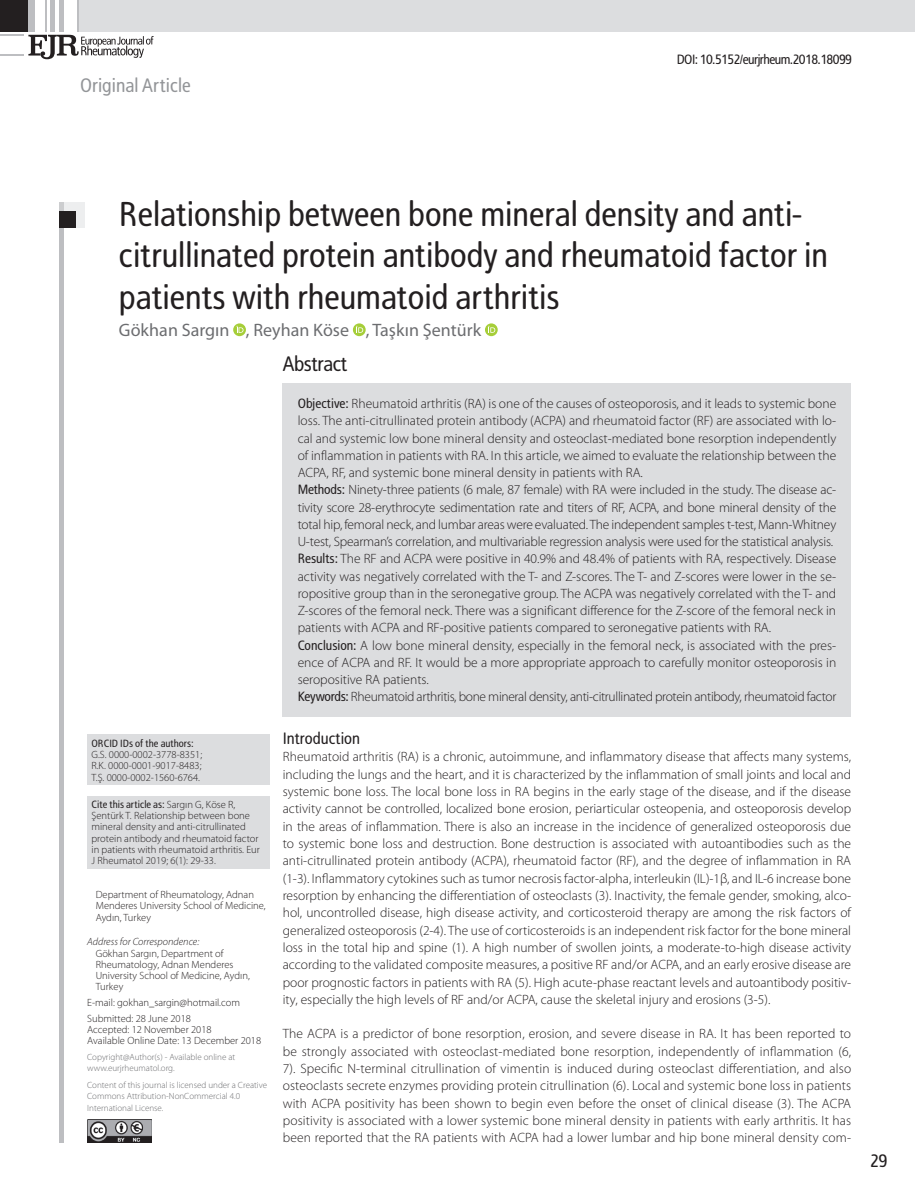
<style>
.page{position:relative;width:915px;height:1191px;background:#fff}
.page>*{position:absolute;margin:0;border:0;box-sizing:border-box;transform-origin:0 0}
.t1{font:34.5px/41.4px "Rotokas";color:#231f20}
.t2{font:21px "Rotokas";letter-spacing:-.02em;color:#231f20}
.t3{font:19.5px "Rotokas";color:#939598}
.t4{font:18px "Myriad Pro";color:#6c6d70}
.t5{font:18px "Rotokas";color:#231f20}
.t6{font:16.5px "Rotokas";color:#231f20}
.t7{font:300 13.5px/17.2px "Myriad Pro";color:#231f20;text-align:justify}
.t8{font:300 13.5px "Myriad Pro";letter-spacing:-.025em;color:#231f20}
.t9{font:13.5px "Rotokas";letter-spacing:-.04em;color:#231f20}
.t10{font:300 10.5px/11.2px "Myriad Pro";color:#231f20}
.t11{font:italic 300 10.5px "Myriad Pro";color:#231f20}
.t12{font:10.5px "Rotokas";color:#231f20}
.t13{font:300 9px/11.2px "Myriad Pro";color:#6c6d70}
.s1{font-family:"Rotokas";font-weight:400}
</style>
<div class="page">
<div style="left:78px;top:0;width:836px;height:31px;background:#dcdddf"></div>
<hr style="left:78px;top:0;width:1px;height:31px;background:#bdbec1">
<div style="left:0;top:0;width:31px;height:31px;background:#231f20"></div>
<div style="left:28px;top:0;width:7px;height:31px;background:#bdbec1"></div>
<hr style="left:45px;top:0;width:2px;height:31px;background:#bdbec1">
<div style="left:50px;top:0;width:5px;height:31px;background:#bdbec1"></div>
<div style="left:59px;top:0;width:5px;height:31px;background:#bdbec1"></div>
<svg style="left:0;top:35px;width:154px;height:24px"></svg>
<svg style="left:233px;top:323px;width:13px;height:13px"></svg>
<svg style="left:236px;top:326px;width:7px;height:7px"></svg>
<svg style="left:353px;top:323px;width:12px;height:13px"></svg>
<svg style="left:356px;top:326px;width:7px;height:7px"></svg>
<svg style="left:485px;top:323px;width:12px;height:13px"></svg>
<svg style="left:488px;top:326px;width:7px;height:7px"></svg>
<div style="left:59px;top:202px;width:5px;height:940px;background:#bdbec1"></div>
<svg style="left:59px;top:202px;width:26px;height:26px"></svg>
<div style="left:59px;top:211px;width:17px;height:17px;background:#231f20"></div>
<div style="left:283px;top:383px;width:567px;height:333px;background:#dcdddf"></div>
<div style="left:87px;top:795px;width:182px;height:73px;background:#dcdddf"></div>
<div style="left:87px;top:735px;width:182px;height:50px;background:#dcdddf"></div>
<img style="left:87px;top:1119px;width:65px;height:23px">
<p class="t3" style="left:80px;top:73px;width:112px">Original Article</p>
<p class="t9" style="left:676px;top:51px;width:177px">DOI: 10.5152/eurjrheum.2018.18099</p>
<p class="t1" style="left:119px;top:192px;width:710px">Relationship between bone mineral density and anti&shy;citrullinated protein antibody and rheumatoid factor in patients with rheumatoid arthritis</p>
<p class="t4" style="left:119px;top:319px;width:363px">Gökhan Sargın , Reyhan Köse , Taşkın Şentürk</p>
<p class="t12" style="left:91px;top:737px;width:104px">ORCID IDs of the authors:</p>
<p class="t10" style="left:91px;top:749px;width:112px;text-align:justify">G.S. 0000-0002-3778-8351; R.K. 0000-0001-9017-8483; T.Ş. 0000-0002-1560-6764.</p>
<p class="t10" style="left:91px;top:798px;width:170px"><span class="s1">Cite this article as:</span> Sargın G, Köse R, Şentürk T. Relationship between bone mineral density and anti-citrullinated protein antibody and rheumatoid factor in patients with rheumatoid arthritis. Eur J Rheumatol 2019; 6(1): 29-33.</p>
<p class="t10" style="left:96px;top:889px;width:171px">Department of Rheumatology, Adnan<br>Menderes University School of Medicine,<br>Aydın, Turkey</p>
<p class="t11" style="left:87px;top:935px;width:114px">Address for Correspondence:</p>
<p class="t10" style="left:96px;top:947px;width:155px">Gökhan Sargın, Department of<br>Rheumatology, Adnan Menderes<br>University School of Medicine, Aydın,<br>Turkey</p>
<p class="t10" style="left:87px;top:997px;width:154px">E-mail: gokhan_sargin@hotmail.com</p>
<p class="t10" style="left:87px;top:1012px;width:105px">Submitted: 28 June 2018</p>
<p class="t10" style="left:87px;top:1024px;width:126px">Accepted: 12 November 2018</p>
<p class="t10" style="left:87px;top:1035px;width:175px">Available Online Date: 13 December 2018</p>
<p class="t13" style="left:87px;top:1051px;width:149px">Copyright@Author(s) - Available online at</p>
<p class="t13" style="left:87px;top:1062px;width:89px">www.eurjrheumatol.org.</p>
<p class="t13" style="left:87px;top:1079px;width:181px">Content of this journal is licensed under a Creative<br>Commons Attribution-NonCommercial 4.0<br>International License.</p>
<p class="t2" style="left:283px;top:350px;width:66px">Abstract</p>
<p class="t7" style="left:297px;top:395px;width:540px"><span class="s1">Objective:</span> Rheumatoid arthritis (RA) is one of the causes of osteoporosis, and it leads to systemic bone loss. The anti-citrullinated protein antibody (ACPA) and rheumatoid factor (RF) are associated with lo&shy;cal and systemic low bone mineral density and osteoclast-mediated bone resorption independently of inflammation in patients with RA. In this article, we aimed to evaluate the relationship between the ACPA, RF, and systemic bone mineral density in patients with RA.</p>
<p class="t7" style="left:297px;top:481px;width:540px"><span class="s1">Methods:</span> Ninety-three patients (6 male, 87 female) with RA were included in the study. The disease ac&shy;tivity score 28-erythrocyte sedimentation rate and titers of RF, ACPA, and bone mineral density of the total hip, femoral neck, and lumbar areas were evaluated. The independent samples t-test, Mann-Whitney U-test, Spearman’s correlation, and multivariable regression analysis were used for the statistical analysis.</p>
<p class="t7" style="left:297px;top:550px;width:540px"><span class="s1">Results:</span> The RF and ACPA were positive in 40.9% and 48.4% of patients with RA, respectively. Disease activity was negatively correlated with the T- and Z-scores. The T- and Z-scores were lower in the se&shy;ropositive group than in the seronegative group. The ACPA was negatively correlated with the T- and Z-scores of the femoral neck. There was a significant difference for the Z-score of the femoral neck in patients with ACPA and RF-positive patients compared to seronegative patients with RA.</p>
<p class="t7" style="left:297px;top:636px;width:540px"><span class="s1">Conclusion:</span> A low bone mineral density, especially in the femoral neck, is associated with the pres&shy;ence of ACPA and RF. It would be a more appropriate approach to carefully monitor osteoporosis in seropositive RA patients.</p>
<p class="t8" style="left:297px;top:689px;width:540px"><span class="s1">Keywords:</span> Rheumatoid arthritis, bone mineral density, anti-citrullinated protein antibody, rheumatoid factor</p>
<p class="t6" style="left:283px;top:728px;width:79px">Introduction</p>
<p class="t7" style="left:283px;top:748px;width:569px">Rheumatoid arthritis (RA) is a chronic, autoimmune, and inflammatory disease that affects many systems, including the lungs and the heart, and it is characterized by the inflammation of small joints and local and systemic bone loss. The local bone loss in RA begins in the early stage of the disease, and if the disease activity cannot be controlled, localized bone erosion, periarticular osteopenia, and osteoporosis develop in the areas of inflammation. There is also an increase in the incidence of generalized osteoporosis due to systemic bone loss and destruction. Bone destruction is associated with autoantibodies such as the anti-citrullinated protein antibody (ACPA), rheumatoid factor (RF), and the degree of inflammation in RA (1-3). Inflammatory cytokines such as tumor necrosis factor-alpha, interleukin (IL)-1β, and IL-6 increase bone resorption by enhancing the differentiation of osteoclasts (3). Inactivity, the female gender, smoking, alco&shy;hol, uncontrolled disease, high disease activity, and corticosteroid therapy are among the risk factors of generalized osteoporosis (2-4). The use of corticosteroids is an independent risk factor for the bone mineral loss in the total hip and spine (1). A high number of swollen joints, a moderate-to-high disease activity according to the validated composite measures, a positive RF and/or ACPA, and an early erosive disease are poor prognostic factors in patients with RA (5). High acute-phase reactant levels and autoantibody positiv&shy;ity, especially the high levels of RF and/or ACPA, cause the skeletal injury and erosions (3-5).</p>
<p class="t7" style="left:283px;top:1025px;width:569px">The ACPA is a predictor of bone resorption, erosion, and severe disease in RA. It has been reported to be strongly associated with osteoclast-mediated bone resorption, independently of inflammation (6, 7). Specific N-terminal citrullination of vimentin is induced during osteoclast differentiation, and also osteoclasts secrete enzymes providing protein citrullination (6). Local and systemic bone loss in patients with ACPA positivity has been shown to begin even before the onset of clinical disease (3). The ACPA positivity is associated with a lower systemic bone mineral density in patients with early arthritis. It has been reported that the RA patients with ACPA had a lower lumbar and hip bone mineral density com-</p>
<p class="t5" style="left:869px;top:1150px;width:19px">29</p>
</div>
